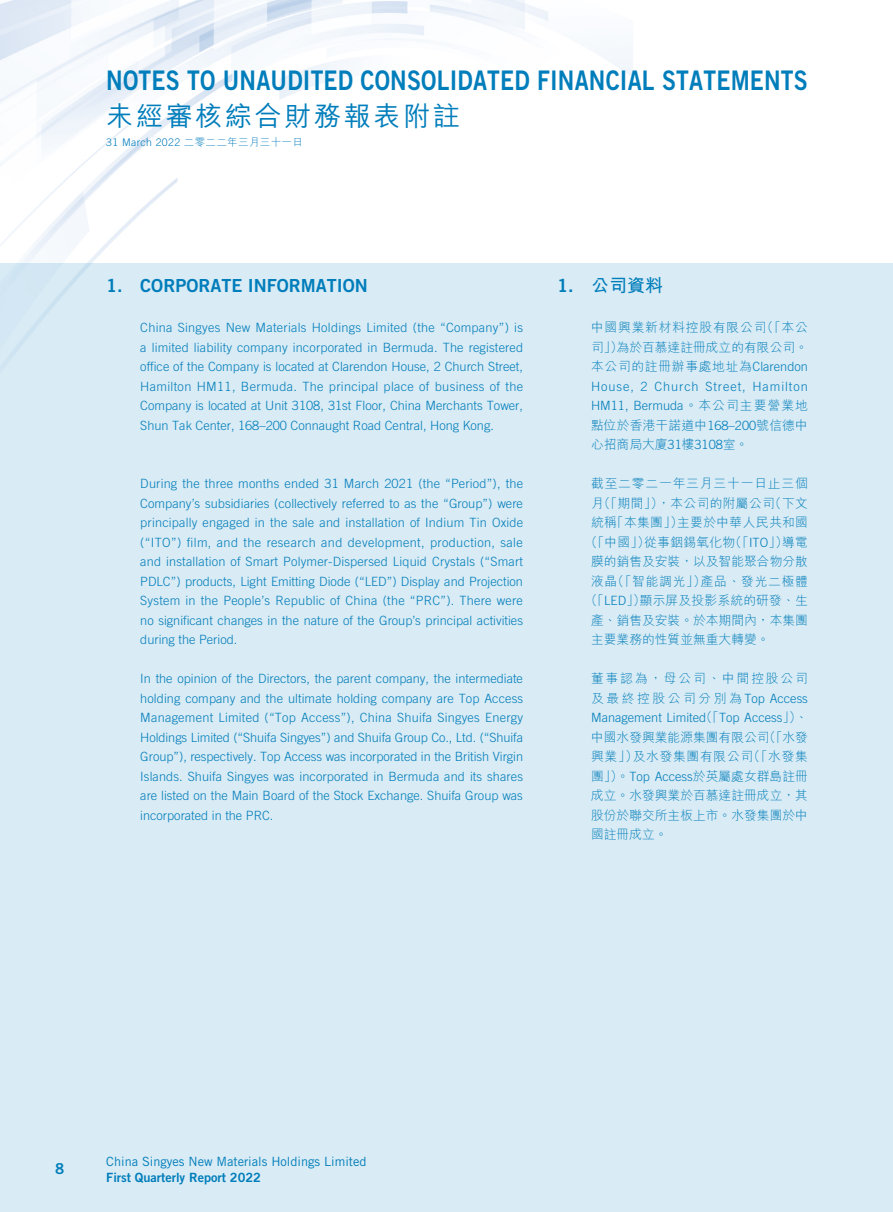
<style>
.page{position:relative;width:893px;height:1212px;background:#fff}
.page>*{position:absolute;margin:0;border:0;box-sizing:border-box;transform-origin:0 0}
.t1{font:27px "Trade Gothic LT Std Bd 2";letter-spacing:.01em;color:#007dbb;scale:.85 1}
.t2{font:500 27px "M Hei HK";letter-spacing:.1em;color:#007dbb}
.t3{font:18px "Trade Gothic LT Std Bd 2";color:#007dbb}
.t4{font:700 18px "M Hei HK";color:#007dbb}
.t5{font:15px "Trade Gothic LT Std Bd 2";color:#007dbb}
.t6{font:300 12.75px/19.5px "Trade Gothic LT Std";color:#007dbb;text-align:justify}
.t7{font:300 12.75px/19.5px "M Hei HK";letter-spacing:.015em;color:#007dbb;text-align:justify}
.t8{font:300 12.75px/19.5px "Trade Gothic LT Std";letter-spacing:.075em;color:#007dbb}
.t9{font:12.75px "Trade Gothic LT Std";color:#007dbb}
.t10{font:300 12.75px/19.5px "M Hei HK";letter-spacing:.145em;color:#007dbb}
.t11{font:12.75px "Trade Gothic LT Std Bd 2";color:#007dbb}
.t12{font:300 12.75px "M Hei HK";letter-spacing:.055em;color:#007dbb}
.t13{font:300 12.75px "M Hei HK";letter-spacing:.065em;color:#007dbb}
.t14{font:300 10.5px "Trade Gothic LT Std";letter-spacing:.035em;color:#007dbb}
.s1{font-family:"M Hei HK"}
.s2{font-family:"Trade Gothic LT Std Bd 2";font-weight:400}
.s3{font-family:"Trade Gothic LT Std"}
</style>
<div class="page">
<img style="left:0;top:0;width:893px;height:264px">
<div style="left:0;top:264px;width:893px;height:948px;background:#d9ebf4"></div>
<h1 class="t1" style="left:106px;top:64px;width:827px">NOTES TO UNAUDITED CONSOLIDATED FINANCIAL STATEMENTS</h1>
<h1 class="t2" style="left:106px;top:96px;width:355px">未經審核綜合財務報表附註</h1>
<p class="t14" style="left:106px;top:136px;width:198px">31 March 2022 <span class="s1">二零二二年三月三十一日</span></p>
<h2 class="t3" style="left:106px;top:275px;width:263px">1. CORPORATE INFORMATION</h2>
<p class="t6" style="left:140px;top:318px;width:384px">China Singyes New Materials Holdings Limited (the “Company”) is a limited liability company incorporated in Bermuda. The registered office of the Company is located at Clarendon House, 2 Church Street, Hamilton HM11, Bermuda. The principal place of business of the Company is located at Unit 3108, 31st Floor, China Merchants Tower, Shun Tak Center, 168–200 Connaught Road Central, Hong Kong.</p>
<p class="t6" style="left:140px;top:474px;width:384px">During the three months ended 31 March 2021 (the “Period”), the Company’s subsidiaries (collectively referred to as the “Group”) were principally engaged in the sale and installation of Indium Tin Oxide (“ITO”) film, and the research and development, production, sale and installation of Smart Polymer-Dispersed Liquid Crystals (“Smart PDLC”) products, Light Emitting Diode (“LED”) Display and Projection System in the People’s Republic of China (the “PRC”). There were no significant changes in the nature of the Group’s principal activities during the Period.</p>
<p class="t6" style="left:140px;top:669px;width:384px">In the opinion of the Directors, the parent company, the intermediate holding company and the ultimate holding company are Top Access Management Limited (“Top Access”), China Shuifa Singyes Energy Holdings Limited (“Shuifa Singyes”) and Shuifa Group Co., Ltd. (“Shuifa Group”), respectively. Top Access was incorporated in the British Virgin Islands. Shuifa Singyes was incorporated in Bermuda and its shares are listed on the Main Board of the Stock Exchange. Shuifa Group was incorporated in the PRC.</p>
<h2 class="t4" style="left:557px;top:273px;width:108px"><span class="s2">1.</span> 公司資料</h2>
<p class="t7" style="left:591px;top:318px;width:218px">中國興業新材料控股有限公司（「本公司」）為於百慕達註冊成立的有限公司。本公司的註冊辦事處地址為<span class="s3">Clarendon</span></p>
<p class="t8" style="left:591px;top:376px;width:218px">House, 2 Church Street, Hamilton<br>HM11, Bermuda<span class="s1">。本公司主要營業地</span></p>
<p class="t7" style="left:591px;top:415px;width:218px">點位於香港干諾道中<span class="s3">168–200</span>號信德中心招商局大廈<span class="s3">31</span>樓<span class="s3">3108</span>室。</p>
<p class="t13" style="left:591px;top:477px;width:218px">截至二零二一年三月三十一日止三個</p>
<p class="t7" style="left:591px;top:493px;width:218px">月（「期間」），本公司的附屬公司（下文</p>
<p class="t7" style="left:591px;top:512px;width:218px">統稱「本集團」）主要於中華人民共和國</p>
<p class="t7" style="left:585px;top:532px;width:225px">（「中國」）從事銦錫氧化物（「<span class="s3">ITO</span>」）導電</p>
<p class="t7" style="left:591px;top:551px;width:218px">膜的銷售及安裝，以及智能聚合物分散</p>
<p class="t12" style="left:591px;top:574px;width:218px">液晶（「智能調光」）產品、發光二極體</p>
<p class="t7" style="left:585px;top:590px;width:225px">（「<span class="s3">LED</span>」）顯示屏及投影系統的研發、生</p>
<p class="t7" style="left:591px;top:610px;width:218px">產、銷售及安裝。於本期間內，本集團</p>
<p class="t7" style="left:591px;top:629px;width:180px">主要業務的性質並無重大轉變。</p>
<p class="t10" style="left:591px;top:668px;width:218px">董事認為，母公司、中間控股公司及最終控股公司分別為<span class="s3">Top Access</span></p>
<p class="t6" style="left:591px;top:708px;width:218px">Management Limited<span class="s1">（「</span>Top Access<span class="s1">」）、</span></p>
<p class="t7" style="left:591px;top:727px;width:218px">中國水發興業能源集團有限公司（「水發興業」）及水發集團有限公司（「水發集團」）。<span class="s3">Top Access</span>於英屬處女群島註冊成立。水發興業於百慕達註冊成立，其股份於聯交所主板上市。水發集團於中國註冊成立。</p>
<p class="t5" style="left:55px;top:1160px;width:11px">8</p>
<p class="t9" style="left:106px;top:1154px;width:262px">China Singyes New Materials Holdings Limited</p>
<p class="t11" style="left:106px;top:1169px;width:156px">First Quarterly Report 2022</p>
</div>
